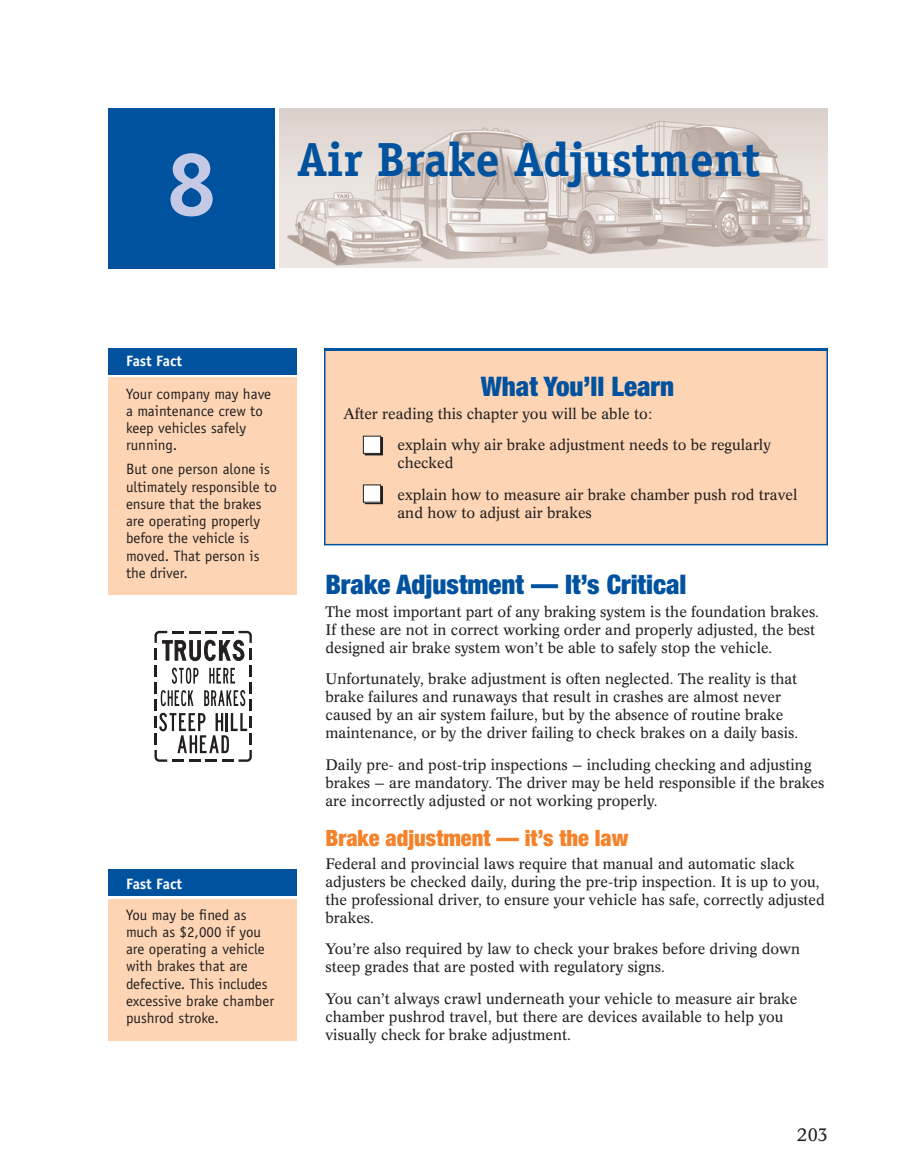
<style>
.page{position:relative;width:918px;height:1175px;background:#fff}
.page>*{position:absolute;margin:0;border:0;box-sizing:border-box;transform-origin:0 0}
.t1{font:700 90px "Officina Serif";color:#c4cae5}
.t2{font:700 48px "Officina Serif";color:#00529f}
.t3{font:900 condensed 27px "Helvetica Neue";color:#00529f}
.t4{font:900 condensed 22.5px "Helvetica Neue";color:#f5822a}
.t5{font:18px "Concorde BE";color:#231f20}
.t6{font:15px/18px "Concorde BE";color:#231f20}
.t7{font:15px/17.2px "Officina Sans";color:#231f20}
.t8{font:700 15px "Officina Sans";color:#fff}
</style>
<div class="page">
<div style="left:325px;top:349px;width:502px;height:195px;background:#fdd5b5"></div>
<div style="left:324px;top:348px;width:504px;height:197px;border:2px solid #00529f"></div>
<hr style="left:324px;top:348px;width:504px;height:2px;background:#00529f">
<img style="left:279px;top:108px;width:549px;height:160px">
<div style="left:108px;top:108px;width:166px;height:160px;background:#00529f"></div>
<div style="left:365px;top:437px;width:18px;height:18px;border:1px solid #231f20"></div>
<div style="left:363px;top:436px;width:18px;height:17px;background:#fff"></div>
<div style="left:363px;top:436px;width:18px;height:18px;border:1px solid #231f20"></div>
<div style="left:365px;top:486px;width:18px;height:18px;border:1px solid #231f20"></div>
<div style="left:363px;top:485px;width:18px;height:17px;background:#fff"></div>
<div style="left:363px;top:484px;width:18px;height:18px;border:1px solid #231f20"></div>
<div style="left:108px;top:349px;width:189px;height:26px;background:#00529f"></div>
<div style="left:108px;top:378px;width:189px;height:217px;background:#fdd5b5"></div>
<div style="left:108px;top:869px;width:189px;height:27px;background:#00529f"></div>
<div style="left:108px;top:898px;width:189px;height:142px;background:#fdd5b5"></div>
<svg style="left:154px;top:631px;width:98px;height:130px"></svg>
<h1 class="t1" style="left:166px;top:150px;width:52px">8</h1>
<h2 class="t2" style="left:297px;top:141px;width:465px">Air Brake Adjustment</h2>
<p class="t8" style="left:126px;top:355px;width:58px">Fast Fact</p>
<p class="t7" style="left:126px;top:386px;width:147px">Your company may have a maintenance crew to keep vehicles safely running.</p>
<p class="t7" style="left:126px;top:462px;width:152px">But one person alone is ultimately responsible to ensure that the brakes are operating properly before the vehicle is moved. That person is the driver.</p>
<p class="t8" style="left:126px;top:878px;width:58px">Fast Fact</p>
<p class="t7" style="left:126px;top:907px;width:150px">You may be fined as much as $2,000 if you are operating a vehicle with brakes that are defective. This includes excessive brake chamber pushrod stroke.</p>
<h3 class="t3" style="left:481px;top:377px;width:195px">What You’ll Learn</h3>
<p class="t6" style="left:398px;top:399px;width:375px;line-height:31.5px;text-indent:-54px">After reading this chapter you will be able to:<br>explain why air brake adjustment needs to be regularly</p>
<p class="t6" style="left:398px;top:448px;width:401px;line-height:31.5px">checked<br>explain how to measure air brake chamber push rod travel</p>
<p class="t6" style="left:398px;top:505px;width:196px">and how to adjust air brakes</p>
<h3 class="t3" style="left:326px;top:575px;width:363px">Brake Adjustment — It’s Critical</h3>
<p class="t6" style="left:326px;top:604px;width:495px">The most important part of any braking system is the foundation brakes.<br>If these are not in correct working order and properly adjusted, the best designed air brake system won’t be able to safely stop the vehicle.</p>
<p class="t6" style="left:326px;top:671px;width:474px">Unfortunately, brake adjustment is often neglected. The reality is that brake failures and runaways that result in crashes are almost never caused by an air system failure, but by the absence of routine brake maintenance, or by the driver failing to check brakes on a daily basis.</p>
<p class="t6" style="left:326px;top:757px;width:500px">Daily pre- and post-trip inspections — including checking and adjusting brakes — are mandatory. The driver may be held responsible if the brakes are incorrectly adjusted or not working properly.</p>
<h3 class="t4" style="left:326px;top:830px;width:305px">Brake adjustment — it’s the law</h3>
<p class="t6" style="left:326px;top:856px;width:501px">Federal and provincial laws require that manual and automatic slack adjusters be checked daily, during the pre-trip inspection. It is up to you, the professional driver, to ensure your vehicle has safe, correctly adjusted brakes.</p>
<p class="t6" style="left:326px;top:941px;width:476px">You’re also required by law to check your brakes before driving down steep grades that are posted with regulatory signs.</p>
<p class="t6" style="left:326px;top:991px;width:473px">You can’t always crawl underneath your vehicle to measure air brake chamber pushrod travel, but there are devices available to help you visually check for brake adjustment.</p>
<p class="t5" style="left:797px;top:1127px;width:32px">203</p>
</div>
